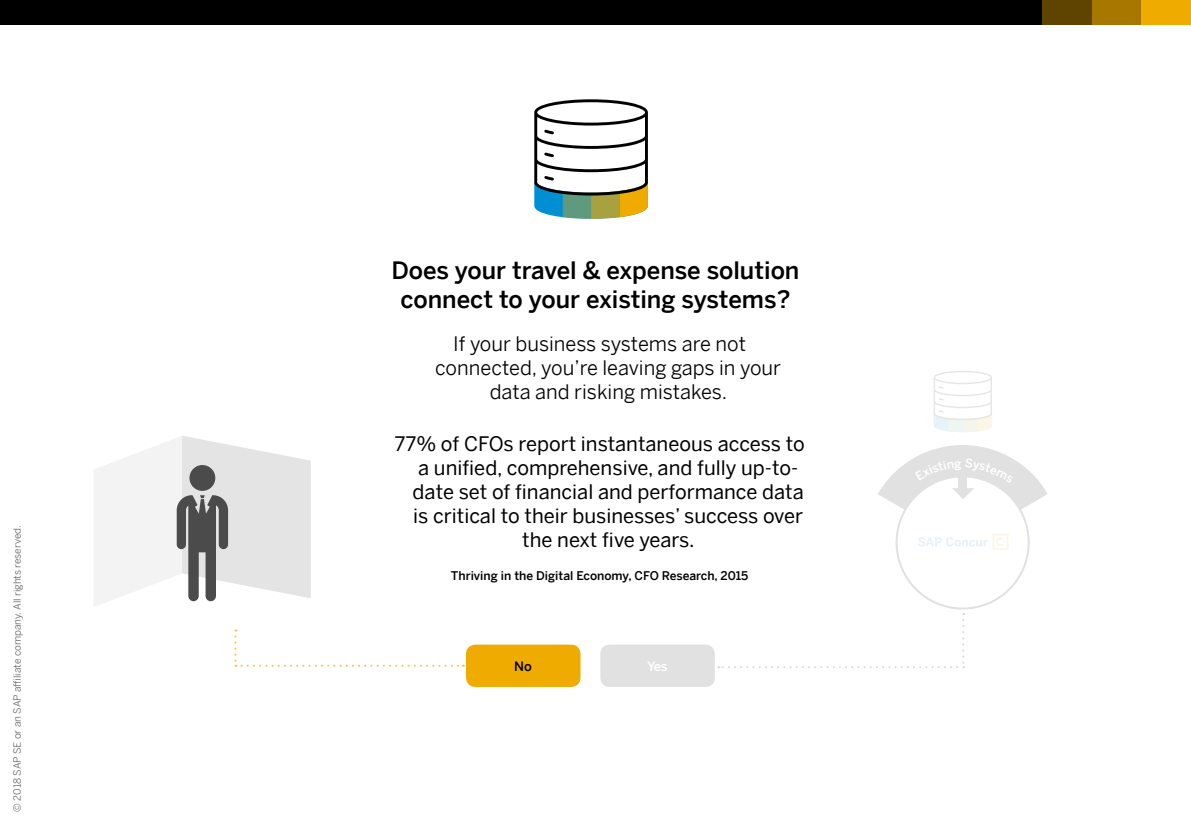
<style>
.page{position:relative;width:1191px;height:840px;background:#fff}
.page>*{position:absolute;margin:0;border:0;box-sizing:border-box;transform-origin:0 0}
.t1{font:500 24px/28px "Benton Sans";color:#000;text-align:center}
.t2{font:20px "Benton Sans";color:#000}
.t3{font:20px "Benton Sans";color:#000}
.t4{font:500 13px "Benton Sans";color:#fff}
.t5{font:500 13px "Benton Sans";color:#000}
.t6{font:500 12px "Benton Sans";color:#000}
.t7{font:10px "Benton Sans";color:#666}
</style>
<div class="page">
<div style="left:466px;top:644px;width:114px;height:42px;background:#f0ab00;border-radius:9px"></div>
<div style="left:600px;top:644px;width:115px;height:42px;background:#e1e1e1;border-radius:9px"></div>
<div style="left:895px;top:475px;width:134px;height:134px;background:#fff;border:2px solid #e1e1e1;border-radius:50%"></div>
<svg style="left:94px;top:436px;width:217px;height:170px"></svg>
<svg style="left:234px;top:629px;width:230px;height:37px"></svg>
<svg style="left:718px;top:613px;width:246px;height:54px"></svg>
<svg style="left:534px;top:99px;width:114px;height:120px"></svg>
<div style="left:0;top:0;width:1191px;height:25px;background:#000"></div>
<div style="left:1141px;top:0;width:50px;height:25px;background:#f0ab00"></div>
<div style="left:1091px;top:0;width:50px;height:25px;background:#a77700"></div>
<div style="left:1042px;top:0;width:49px;height:25px;background:#5f4300"></div>
<svg style="left:878px;top:371px;width:169px;height:178px"></svg>
<p class="t7" style="left:9px;top:811px;width:288px;rotate:-90deg">© 2018 SAP SE or an SAP affiliate company. All rights reserved.</p>
<p class="t1" style="left:391px;top:254px;width:409px">Does your travel &amp; expense solution connect to your existing systems?</p>
<p class="t3" style="left:453px;top:326px;width:294px">If your business systems are not</p>
<p class="t3" style="left:435px;top:350px;width:347px">connected, you’re leaving gaps in your</p>
<p class="t3" style="left:490px;top:374px;width:239px">data and risking mistakes.</p>
<p class="t2" style="left:394px;top:426px;width:412px">77% of CFOs report instantaneous access to</p>
<p class="t2" style="left:418px;top:450px;width:381px">a unified, comprehensive, and fully up-to-</p>
<p class="t2" style="left:412px;top:474px;width:392px">date set of financial and performance data</p>
<p class="t2" style="left:413px;top:498px;width:391px">is critical to their businesses’ success over</p>
<p class="t2" style="left:522px;top:522px;width:174px">the next five years.</p>
<p class="t6" style="left:451px;top:565px;width:299px">Thriving in the Digital Economy, CFO Research, 2015</p>
<p class="t5" style="left:514px;top:654px;width:19px">No</p>
<p class="t4" style="left:647px;top:654px;width:22px">Yes</p>
</div>
